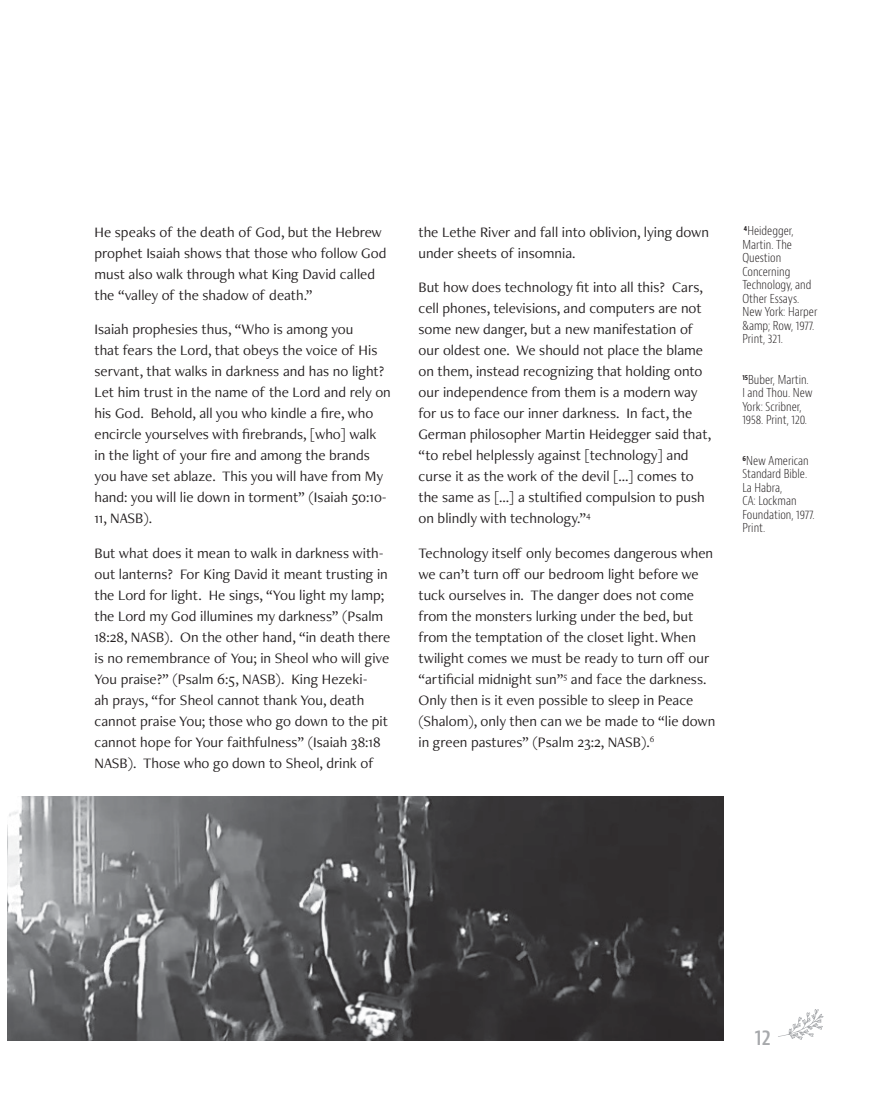
<style>
.page{position:relative;width:891px;height:1107px;background:#fff}
.page>*{position:absolute;margin:0;border:0;box-sizing:border-box;transform-origin:0 0}
.t1{font:600 condensed 21px "Bernino Sans";color:#a7a9ac}
.t2{font:15px/21px "Freight Neo Pro";color:#231f20}
.t3{font:300 condensed 12px/13.5px "Bernino Sans";color:#231f20}
</style>
<div class="page">
<svg style="left:778px;top:1009px;width:46px;height:31px"></svg>
<img style="left:8px;top:796px;width:715px;height:244px">
<p class="t2" style="left:94px;top:221px;width:294px">He speaks of the death of God, but the Hebrew prophet Isaiah shows that those who follow God must also walk through what King David called the “valley of the shadow of death.”</p>
<p class="t2" style="left:94px;top:318px;width:298px">Isaiah prophesies thus, “Who is among you<br>that fears the Lord, that obeys the voice of His servant, that walks in darkness and has no light?<br>Let him trust in the name of the Lord and rely on his God. Behold, all you who kindle a fire, who encircle yourselves with firebrands, [who] walk in the light of your fire and among the brands you have set ablaze. This you will have from My hand: you will lie down in torment” (Isaiah 50:10- 11, NASB).</p>
<p class="t2" style="left:94px;top:542px;width:297px">But what does it mean to walk in darkness with&shy;out lanterns? For King David it meant trusting in the Lord for light. He sings, “You light my lamp; the Lord my God illumines my darkness” (Psalm 18:28, NASB). On the other hand, “in death there is no remembrance of You; in Sheol who will give You praise?” (Psalm 6:5, NASB). King Hezeki-<br>ah prays, “for Sheol cannot thank You, death cannot praise You; those who go down to the pit cannot hope for Your faithfulness” (Isaiah 38:18<br>NASB). Those who go down to Sheol, drink of</p>
<p class="t2" style="left:418px;top:221px;width:292px">the Lethe River and fall into oblivion, lying down under sheets of insomnia.</p>
<p class="t2" style="left:418px;top:276px;width:294px">But how does technology fit into all this? Cars, cell phones, televisions, and computers are not some new danger, but a new manifestation of our oldest one. We should not place the blame on them, instead recognizing that holding onto our independence from them is a modern way for us to face our inner darkness. In fact, the German philosopher Martin Heidegger said that, “to rebel helplessly against [technology] and curse it as the work of the devil […] comes to the same as […] a stultified compulsion to push on blindly with technology.”<sup>4</sup></p>
<p class="t2" style="left:418px;top:542px;width:298px">Technology itself only becomes dangerous when we can’t turn off our bedroom light before we tuck ourselves in. The danger does not come from the monsters lurking under the bed, but from the temptation of the closet light. When twilight comes we must be ready to turn off our “artificial midnight sun”<sup>5</sup> and face the darkness.<br>Only then is it even possible to sleep in Peace (Shalom), only then can we be made to “lie down in green pastures” (Psalm 23:2, NASB).<sup>6</sup></p>
<p class="t3" style="left:742px;top:225px;width:76px"><sup>4</sup>Heidegger,<br>Martin. The<br>Question<br>Concerning<br>Technology, and<br>Other Essays.<br>New York: Harper &amp;amp; Row, 1977.<br>Print, 321.</p>
<p class="t3" style="left:742px;top:373px;width:72px"><sup>15</sup>Buber, Martin.<br>I and Thou. New<br>York: Scribner,<br>1958. Print, 120.</p>
<p class="t3" style="left:742px;top:454px;width:74px"><sup>6</sup>New American<br>Standard Bible.<br>La Habra,<br>CA: Lockman<br>Foundation, 1977.<br>Print.</p>
<h1 class="t1" style="left:755px;top:1024px;width:17px">12</h1>
</div>
